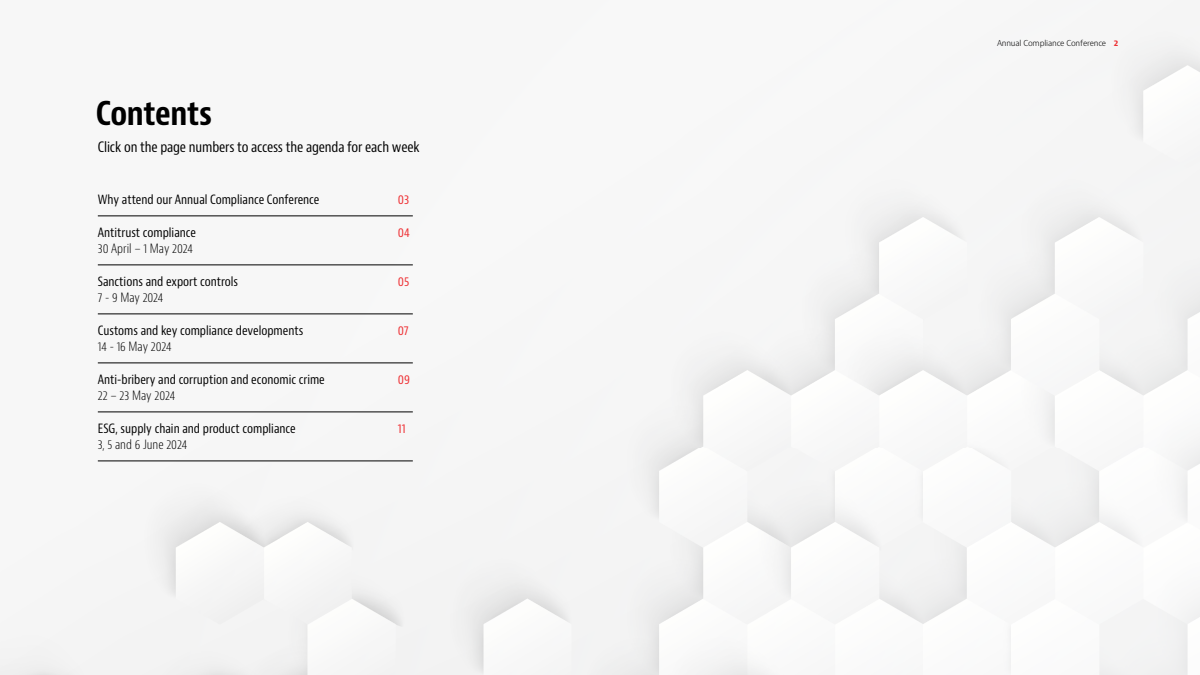
<style>
.page{position:relative;width:1200px;height:675px;background:#fff}
.page>*{position:absolute;margin:0;border:0;box-sizing:border-box;transform-origin:0 0}
.t1{font:700 condensed 32px "Baker Mc Kenzie Bernini";letter-spacing:-.01em;color:#000}
.t2{font:condensed 14px "Baker Mc Kenzie Bernini";letter-spacing:-.01em;color:#000}
.t3{font:condensed 12.5px "Baker Mc Kenzie Bernini";color:#000}
.t4{font:300 condensed 12.5px "Baker Mc Kenzie Bernini";letter-spacing:-.005em;color:#000}
.t5{font:condensed 12.5px "Baker Mc Kenzie Bernini";letter-spacing:-.005em;color:#ee3135}
.t6{font:300 8px "Baker Mc Kenzie Bernini";letter-spacing:-.02em;color:#000}
.s1{font-weight:700;color:#ee3135}
</style>
<div class="page">
<img style="left:0;top:31px;width:1200px;height:644px">
<hr style="left:98px;top:216px;width:315px;height:1px;background:#000">
<hr style="left:98px;top:265px;width:315px;height:1px;background:#000">
<hr style="left:98px;top:314px;width:315px;height:1px;background:#000">
<hr style="left:98px;top:363px;width:315px;height:1px;background:#000">
<hr style="left:98px;top:412px;width:315px;height:1px;background:#000">
<hr style="left:98px;top:461px;width:315px;height:1px;background:#000">
<h1 class="t1" style="left:96px;top:93px;width:118px">Contents</h1>
<p class="t2" style="left:98px;top:138px;width:323px">Click on the page numbers to access the agenda for each week</p>
<p class="t3" style="left:98px;top:191px;width:223px">Why attend our Annual Compliance Conference</p>
<p class="t5" style="left:398px;top:191px;width:13px">03</p>
<p class="t3" style="left:98px;top:224px;width:100px">Antitrust compliance</p>
<p class="t5" style="left:398px;top:224px;width:14px">04</p>
<p class="t4" style="left:98px;top:240px;width:97px">30 April – 1 May 2024</p>
<p class="t3" style="left:98px;top:273px;width:142px">Sanctions and export controls</p>
<p class="t5" style="left:398px;top:273px;width:13px">05</p>
<p class="t4" style="left:98px;top:289px;width:67px">7 - 9 May 2024</p>
<p class="t3" style="left:98px;top:322px;width:207px">Customs and key compliance developments</p>
<p class="t5" style="left:398px;top:322px;width:12px">07</p>
<p class="t4" style="left:98px;top:338px;width:75px">14 - 16 May 2024</p>
<p class="t3" style="left:98px;top:371px;width:229px">Anti-bribery and corruption and economic crime</p>
<p class="t5" style="left:398px;top:371px;width:14px">09</p>
<p class="t4" style="left:98px;top:387px;width:79px">22 – 23 May 2024</p>
<p class="t3" style="left:98px;top:420px;width:199px">ESG, supply chain and product compliance</p>
<p class="t5" style="left:398px;top:420px;width:9px">11</p>
<p class="t4" style="left:98px;top:436px;width:91px">3, 5 and 6 June 2024</p>
<p class="t6" style="left:997px;top:38px;width:123px">Annual Compliance Conference <span class="s1">2</span></p>
</div>
